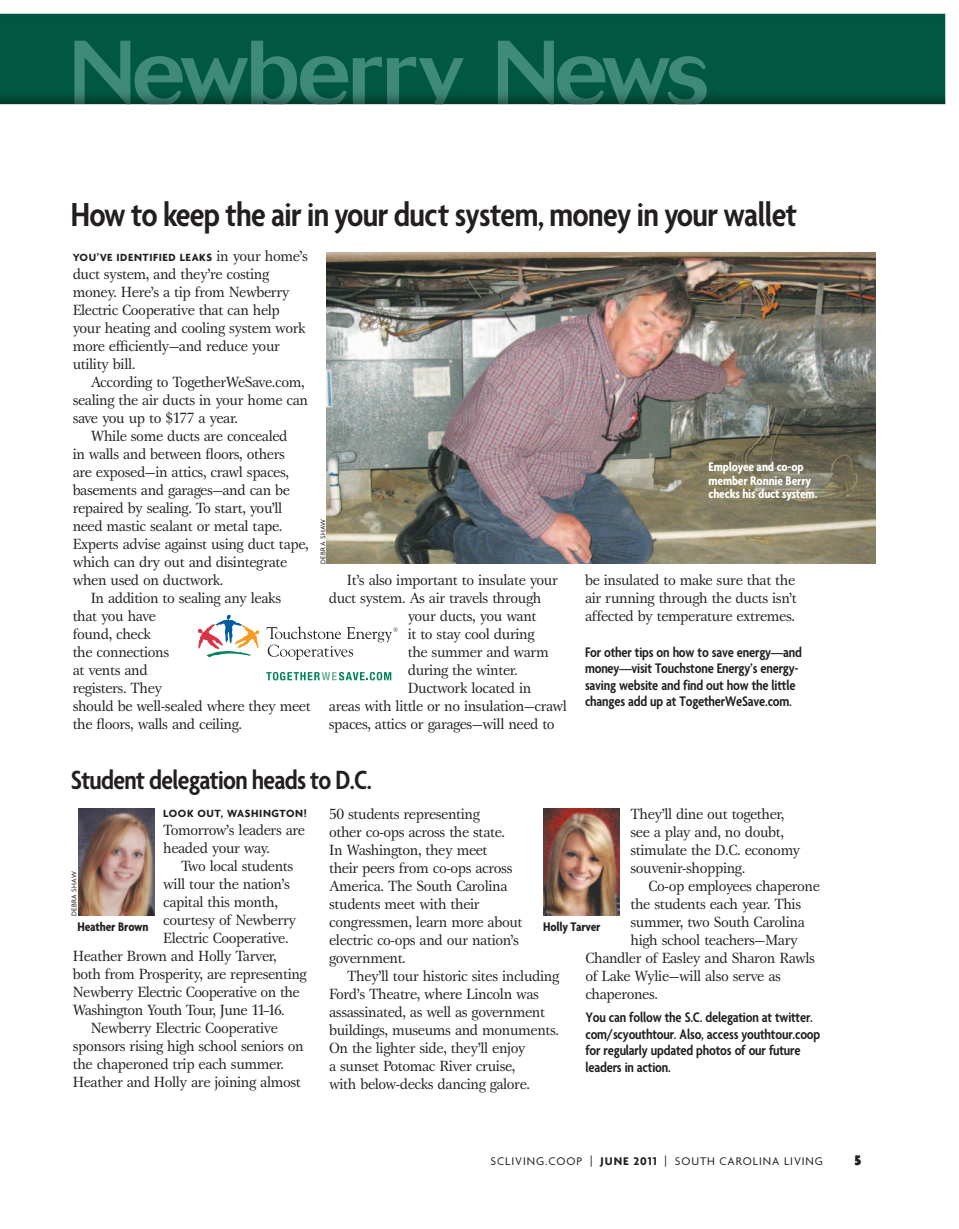
<style>
.page{position:relative;width:959px;height:1229px;background:#fff}
.page>*{position:absolute;margin:0;border:0;box-sizing:border-box;transform-origin:0 0}
.t1{font:500 90px "Cosmos";letter-spacing:-.04em;color:#3f8a79}
.t2{font:600 condensed 36px "Agenda";letter-spacing:-.02em;color:#231f20}
.t3{font:600 condensed 28.5px "Agenda";letter-spacing:-.025em;color:#231f20}
.t4{font:15.3px/18px "Gamma ITC Std";letter-spacing:-.025em;color:#231f20}
.t5{font:600 condensed 15px/16.5px "Agenda";letter-spacing:-.015em;color:#231f20}
.t6{font:900 15px "Agenda";color:#231f20}
.t7{font:700 condensed 13.5px/13.5px "Agenda";letter-spacing:-.01em;color:#fff}
.t8{font:700 condensed 13.5px "Agenda";letter-spacing:-.015em;color:#231f20}
.t9{font:12px "Agenda";letter-spacing:.075em;color:#231f20}
.t10{font:700 11.25px "Agenda";letter-spacing:.045em;color:#231f20}
.t11{font:7.5px "Agenda";letter-spacing:.05em;color:#231f20}
.s1{font-family:"Gamma ITC Std";font-weight:400;font-size:15.3px}
.s2{font-weight:700}
</style>
<div class="page">
<div style="left:0;top:13px;width:946px;height:93px;background:#231f20;opacity:.45"></div>
<img style="left:327px;top:252px;width:548px;height:311px">
<svg style="left:198px;top:614px;width:61px;height:44px"></svg>
<svg style="left:266px;top:626px;width:132px;height:34px"></svg>
<svg style="left:266px;top:672px;width:125px;height:8px"></svg>
<img style="left:543px;top:808px;width:76px;height:107px">
<img style="left:78px;top:809px;width:76px;height:106px">
<h1 class="t1" style="left:69px;top:21px;width:642px">Newberry News</h1>
<h2 class="t2" style="left:71px;top:193px;width:727px">How to keep the air in your duct system, money in your wallet</h2>
<p class="t10" style="left:73px;top:250px;width:237px">YOU’VE I DENTIFIED LEAKS <span class="s1">in your home’s</span></p>
<p class="t4" style="left:73px;top:264px;width:234px">duct system, and they’re costing money. Here’s a tip from Newberry<br>Electric Cooperative that can help your heating and cooling system work more efficiently—and reduce your utility bill.</p>
<p class="t4" style="left:73px;top:372px;width:237px;text-indent:18px">According to TogetherWeSave.com, sealing the air ducts in your home can save you up to $177 a year.</p>
<p class="t4" style="left:91px;top:426px;width:198px">While some ducts are concealed</p>
<p class="t4" style="left:73px;top:444px;width:214px">in walls and between floors, others</p>
<p class="t4" style="left:73px;top:462px;width:218px">are exposed—in attics, crawl spaces,</p>
<p class="t4" style="left:73px;top:480px;width:219px">basements and garages—and can be</p>
<p class="t4" style="left:73px;top:498px;width:211px">repaired by sealing. To start, you’ll</p>
<p class="t4" style="left:73px;top:516px;width:211px">need mastic sealant or metal tape.</p>
<p class="t4" style="left:73px;top:534px;width:238px">Experts advise against using duct tape,</p>
<p class="t4" style="left:73px;top:552px;width:216px">which can dry out and disintegrate</p>
<p class="t4" style="left:73px;top:570px;width:152px">when used on ductwork.</p>
<p class="t4" style="left:91px;top:588px;width:192px">In addition to sealing any leaks</p>
<p class="t4" style="left:73px;top:606px;width:85px">that you have</p>
<p class="t4" style="left:73px;top:624px;width:80px">found, check</p>
<p class="t4" style="left:73px;top:642px;width:98px">the connections</p>
<p class="t4" style="left:73px;top:660px;width:77px">at vents and</p>
<p class="t4" style="left:73px;top:678px;width:91px">registers. They</p>
<p class="t4" style="left:73px;top:696px;width:239px">should be well-sealed where they meet</p>
<p class="t4" style="left:73px;top:714px;width:171px">the floors, walls and ceiling.</p>
<p class="t11" style="left:318px;top:564px;width:47px;rotate:-90deg">DEBRA SHAW</p>
<p class="t4" style="left:347px;top:570px;width:213px">It’s also important to insulate your</p>
<p class="t4" style="left:329px;top:588px;width:214px">duct system. As air travels through</p>
<p class="t4" style="left:408px;top:606px;width:130px">your ducts, you want</p>
<p class="t4" style="left:408px;top:624px;width:128px">it to stay cool during</p>
<p class="t4" style="left:408px;top:642px;width:143px">the summer and warm</p>
<p class="t4" style="left:408px;top:660px;width:112px">during the winter.</p>
<p class="t4" style="left:408px;top:678px;width:125px">Ductwork located in</p>
<p class="t4" style="left:329px;top:696px;width:240px">areas with little or no insulation—crawl</p>
<p class="t4" style="left:329px;top:714px;width:227px">spaces, attics or garages—will need to</p>
<h3 class="t3" style="left:71px;top:763px;width:302px">Student delegation heads to D.C.</h3>
<p class="t7" style="left:708px;top:460px;width:110px">Employee and co-op member Ronnie Berry checks his duct system.</p>
<p class="t4" style="left:585px;top:570px;width:213px;text-align:justify">be insulated to make sure that the air running through the ducts isn’t affected by temperature extremes.</p>
<p class="t5" style="left:585px;top:643px;width:218px">For other tips on how to save energy—and money—visit Touchstone Energy’s energy&shy;saving website and find out how the little changes add up at TogetherWeSave.com.</p>
<p class="t4" style="left:630px;top:805px;width:171px">They’ll dine out together, see a play and, no doubt, stimulate the D.C. economy souvenir-shopping.</p>
<p class="t4" style="left:648px;top:877px;width:173px">Co-op employees chaperone</p>
<p class="t4" style="left:630px;top:895px;width:172px">the students each year. This</p>
<p class="t4" style="left:630px;top:913px;width:176px">summer, two South Carolina</p>
<p class="t4" style="left:630px;top:931px;width:169px">high school teachers—Mary</p>
<p class="t4" style="left:585px;top:949px;width:231px">Chandler of Easley and Sharon Rawls</p>
<p class="t4" style="left:585px;top:967px;width:197px">of Lake Wylie—will also serve as</p>
<p class="t4" style="left:585px;top:985px;width:74px">chaperones.</p>
<p class="t5" style="left:585px;top:1008px;width:236px">You can follow the S.C. delegation at twitter. com/scyouthtour. Also, access youthtour.coop for regularly updated photos of our future leaders in action.</p>
<p class="t4" style="left:329px;top:805px;width:195px">50 students representing<br>other co-ops across the state.<br>In Washington, they meet<br>their peers from co-ops across<br>America. The South Carolina students meet with their congressmen, learn more about electric co-ops and our nation’s government.</p>
<p class="t4" style="left:329px;top:967px;width:231px;text-indent:18px">They’ll tour historic sites including Ford’s Theatre, where Lincoln was assassinated, as well as government buildings, museums and monuments.<br>On the lighter side, they’ll enjoy<br>a sunset Potomac River cruise,<br>with below-decks dancing galore.</p>
<p class="t10" style="left:163px;top:806px;width:9px">LOO</p>
<p class="t10" style="left:187px;top:806px;width:121px">K OUT, WASHI NGTON!</p>
<p class="t4" style="left:163px;top:820px;width:143px">Tomorrow’s leaders are headed your way.</p>
<p class="t4" style="left:181px;top:856px;width:114px">Two local students</p>
<p class="t4" style="left:163px;top:874px;width:128px">will tour the nation’s</p>
<p class="t4" style="left:163px;top:892px;width:116px">capital this month,</p>
<p class="t4" style="left:163px;top:910px;width:135px">courtesy of Newberry</p>
<p class="t4" style="left:163px;top:928px;width:127px">Electric Cooperative.</p>
<p class="t4" style="left:73px;top:946px;width:205px">Heather Brown and Holly Tarver,</p>
<p class="t4" style="left:73px;top:964px;width:235px">both from Prosperity, are representing</p>
<p class="t4" style="left:73px;top:982px;width:228px">Newberry Electric Cooperative on the</p>
<p class="t4" style="left:73px;top:1000px;width:213px">Washington Youth Tour, June 11–16.</p>
<p class="t4" style="left:91px;top:1018px;width:188px">Newberry Electric Cooperative</p>
<p class="t4" style="left:73px;top:1036px;width:232px">sponsors rising high school seniors on</p>
<p class="t4" style="left:73px;top:1054px;width:213px">the chaperoned trip each summer.</p>
<p class="t4" style="left:73px;top:1072px;width:229px">Heather and Holly are joining almost</p>
<p class="t11" style="left:70px;top:916px;width:47px;rotate:-90deg">DEBRA SHAW</p>
<p class="t8" style="left:77px;top:918px;width:73px">Heather Brown</p>
<p class="t8" style="left:543px;top:918px;width:59px">Holly Tarver</p>
<p class="t9" style="left:490px;top:1154px;width:8px">SCLIVING</p>
<p class="t9" style="left:545px;top:1154px;width:13px">.COO</p>
<p class="t9" style="left:576px;top:1154px;width:248px">P | <span class="s2">JUNE 2011</span> | SOUTH CAROLINA LIVING</p>
<p class="t6" style="left:854px;top:1151px;width:8px">5</p>
</div>
